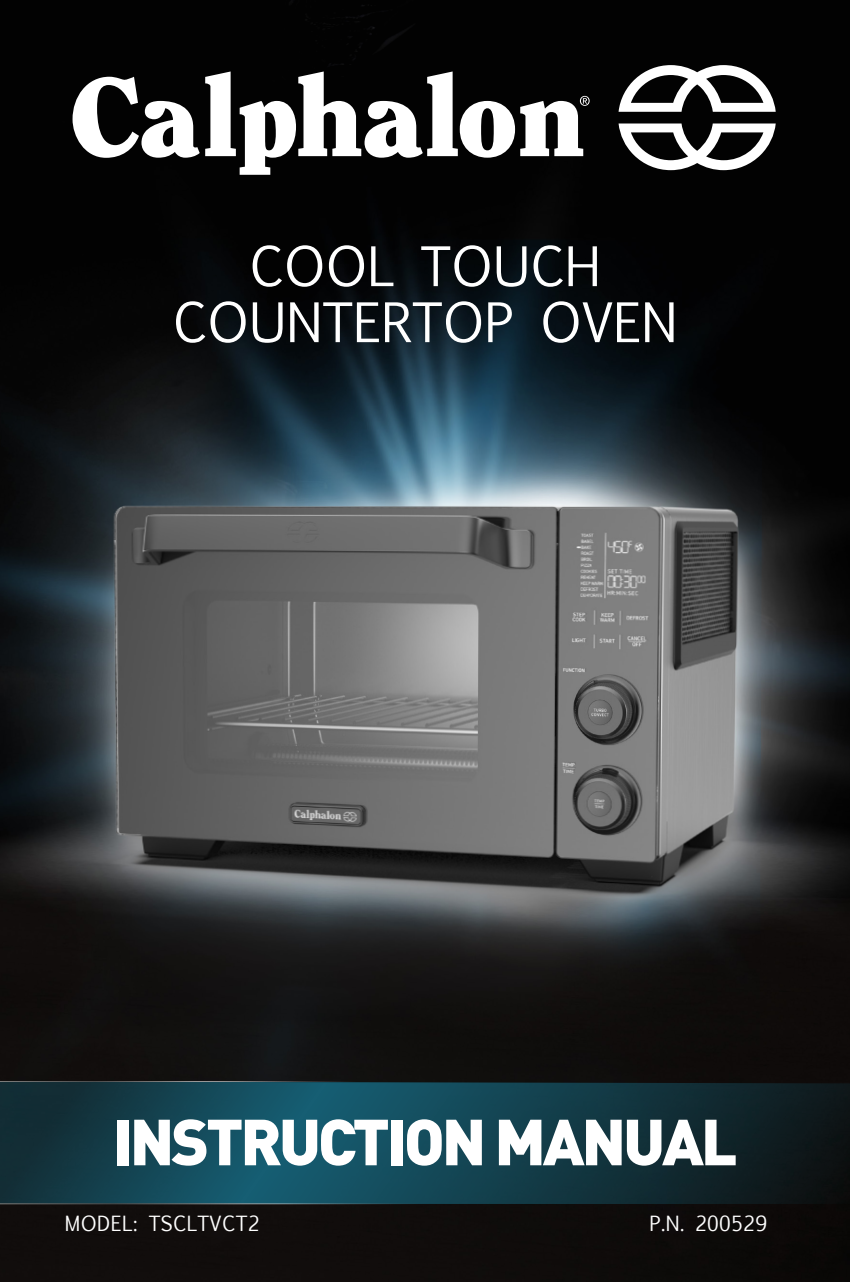
<style>
.page{position:relative;width:850px;height:1282px;background:#fff}
.page>*{position:absolute;margin:0;border:0;box-sizing:border-box;transform-origin:0 0}
.t1{font:900 64px "DIN";letter-spacing:-.05em;color:#fff}
.t2{font:52px "Euphemia UCAS";color:#fff}
.t3{font:20px "Euphemia UCAS";letter-spacing:.02em;color:#fff}
</style>
<div class="page">
<img style="left:0;top:0;width:850px;height:1282px">
<svg style="left:73px;top:65px;width:702px;height:110px;fill:#020202"></svg>
<svg style="left:0;top:1081px;width:850px;height:123px;background:#123b47"></svg>
<hr style="left:0;top:1203px;width:513px;height:1px;background:#fff">
<hr style="left:0;top:1081px;width:431px;height:1px;background:#fff">
<p class="t2" style="left:249px;top:229px;width:353px">COOL TOUCH</p>
<p class="t2" style="left:173px;top:285px;width:506px">COUNTERTOP OVEN</p>
<p class="t1" style="left:112px;top:1099px;width:626px">INSTRUCTION MANUAL</p>
<p class="t3" style="left:65px;top:1209px;width:196px">MODEL: TSCLTVCT2</p>
<p class="t3" style="left:649px;top:1209px;width:119px">P.N. 200529</p>
</div>
